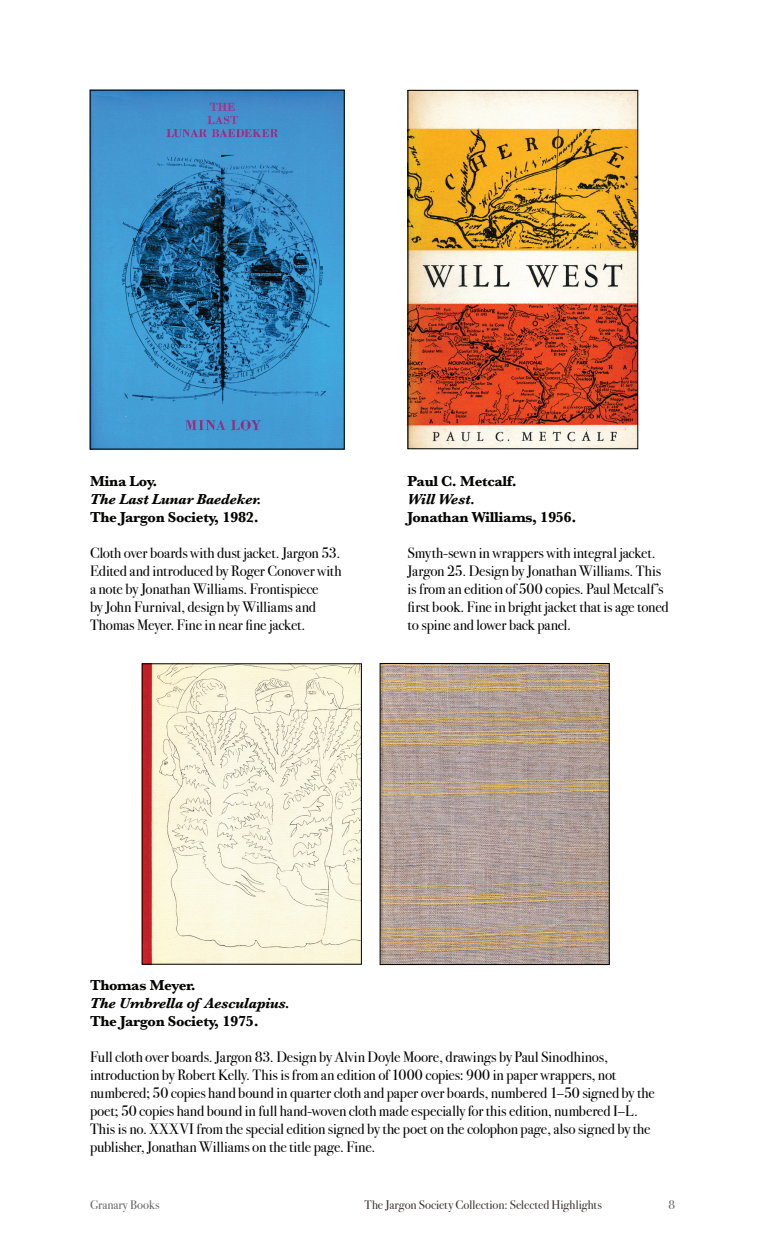
<style>
.page{position:relative;width:765px;height:1260px;background:#fff}
.page>*{position:absolute;margin:0;border:0;box-sizing:border-box;transform-origin:0 0}
.t1{font:15px/18px "Bodoni Svty Two ITCTT";letter-spacing:-.01em;color:#000}
.t2{font:700 15px "Baskerville";letter-spacing:-.02em;color:#040503}
.t3{font:italic 700 15px "Baskerville";letter-spacing:-.02em;color:#040503}
.t4{font:12.5px "Bodoni Svty Two ITCTT";color:#3b3532}
.t5{font:12.5px "Bodoni Svty Two ITCTT";color:#666}
</style>
<div class="page">
<img style="left:92px;top:92px;width:251px;height:355px">
<img style="left:410px;top:92px;width:226px;height:355px">
<div style="left:408px;top:90px;width:230px;height:359px;border:1px solid #000"></div>
<img style="left:144px;top:665px;width:216px;height:298px">
<div style="left:142px;top:663px;width:220px;height:302px;border:1px solid #000"></div>
<img style="left:382px;top:665px;width:226px;height:298px">
<div style="left:380px;top:663px;width:230px;height:302px;border:1px solid #000"></div>
<p class="t2" style="left:90px;top:471px;width:69px">Mina Loy.</p>
<p class="t3" style="left:90px;top:489px;width:173px">The Last Lunar Baedeker.</p>
<p class="t2" style="left:90px;top:507px;width:170px">The Jargon Society, 1982.</p>
<p class="t1" style="left:90px;top:542px;width:253px">Cloth over boards with dust jacket. Jargon 53.<br>Edited and introduced by Roger Conover with a note by Jonathan Williams. Frontispiece<br>by John Furnival, design by Williams and Thomas Meyer. Fine in near fine jacket.</p>
<p class="t2" style="left:408px;top:471px;width:111px">Paul C. Metcalf.</p>
<p class="t3" style="left:408px;top:489px;width:69px">Will West.</p>
<p class="t2" style="left:408px;top:507px;width:170px">Jonathan Williams, 1956.</p>
<p class="t1" style="left:408px;top:542px;width:263px">Smyth-sewn in wrappers with integral jacket.<br>Jargon 25. Design by Jonathan Williams. This is from an edition of 500 copies. Paul Metcalf’s first book. Fine in bright jacket that is age toned to spine and lower back panel.</p>
<p class="t2" style="left:90px;top:975px;width:107px">Thomas Meyer.</p>
<p class="t3" style="left:90px;top:993px;width:202px">The Umbrella of Aesculapius.</p>
<p class="t2" style="left:90px;top:1011px;width:170px">The Jargon Society, 1975.</p>
<p class="t1" style="left:90px;top:1046px;width:566px">Full cloth over boards. Jargon 83. Design by Alvin Doyle Moore, drawings by Paul Sinodhinos, introduction by Robert Kelly. This is from an edition of 1000 copies: 900 in paper wrappers, not numbered; 50 copies hand bound in quarter cloth and paper over boards, numbered 1–50 signed by the poet; 50 copies hand bound in full hand-woven cloth made especially for this edition, numbered I–L.<br>This is no. XXXVI from the special edition signed by the poet on the colophon page, also signed by the publisher, Jonathan Williams on the title page. Fine.</p>
<p class="t5" style="left:90px;top:1195px;width:71px">Granary Books</p>
<p class="t4" style="left:365px;top:1195px;width:239px">The Jargon Society Collection: Selected Highlights</p>
<p class="t5" style="left:668px;top:1195px;width:8px">8</p>
</div>
